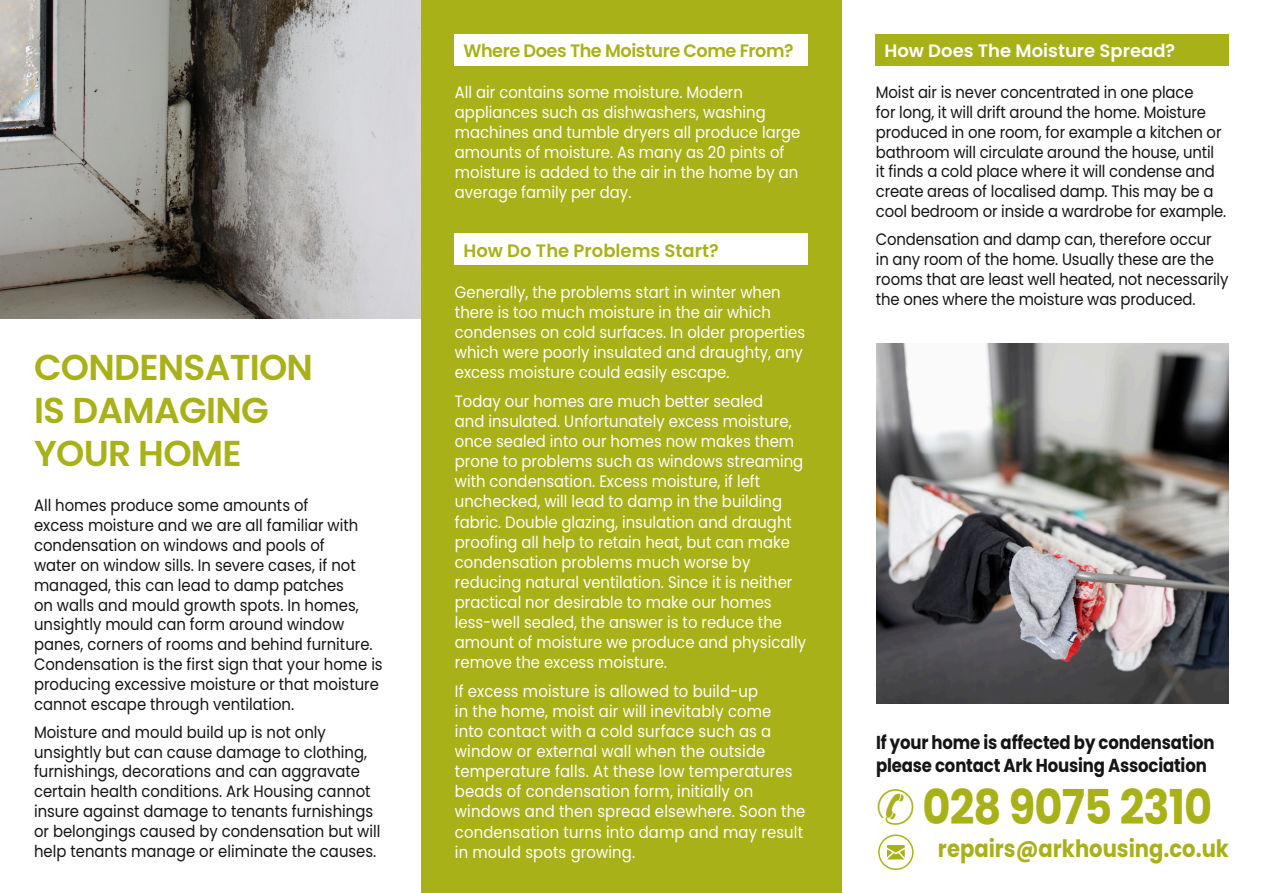
<style>
.page{position:relative;width:1263px;height:893px;background:#fff}
.page>*{position:absolute;margin:0;border:0;box-sizing:border-box;transform-origin:0 0}
.Text{font:700 48px "Poppins";letter-spacing:-.02em;color:#a9b118;scale:.9 1}
.Heading_inside{font:600 36px "Poppins";letter-spacing:-.02em;color:#a9b118}
.Text-2{font:700 24px "Poppins";color:#a9b118;scale:.88 1}
.Text-3{font:700 18.75px/22.5px "Poppins";letter-spacing:-.01em;color:#151416;scale:.88 1}
.Subhead_white{font:600 18px "Poppins";letter-spacing:-.025em;color:#a9b118}
.Subhead{font:600 18px "Poppins";color:#fff}
.Subhead_white-2{font:600 18px "Poppins";color:#a9b118}
.Text_white{font:16.5px/20.1px "Poppins";color:#fff;scale:.9 1}
.Text-4{font:16.5px/19.8px "Poppins";color:#151416;scale:.9 1}
</style>
<div class="page">
<div style="left:421px;top:0;width:421px;height:893px;background:#a9b118"></div>
<div style="left:455px;top:34px;width:353px;height:32px;background:#fff"></div>
<div style="left:455px;top:233px;width:353px;height:32px;background:#fff"></div>
<div style="left:876px;top:34px;width:353px;height:32px;background:#a9b118"></div>
<img style="left:876px;top:344px;width:353px;height:359px">
<img style="left:0;top:0;width:421px;height:319px">
<div style="left:878px;top:834px;width:35px;height:36px;border:1px solid #a9b118;border-radius:50%"></div>
<svg style="left:887px;top:845px;width:18px;height:14px"></svg>
<p class="Heading_inside" style="left:34px;top:346px;width:281px">CONDENSATION</p>
<p class="Heading_inside" style="left:34px;top:389px;width:236px">IS DAMAGING</p>
<p class="Heading_inside" style="left:34px;top:433px;width:209px">YOUR HOME</p>
<p class="Text-4" style="left:34px;top:496px;width:389px">All homes produce some amounts of<br>excess moisture and we are all familiar with condensation on windows and pools of<br>water on window sills. In severe cases, if not managed, this can lead to damp patches<br>on walls and mould growth spots. In homes, unsightly mould can form around window panes, corners of rooms and behind furniture.<br>Condensation is the first sign that your home is producing excessive moisture or that moisture cannot escape through ventilation.</p>
<p class="Text-4" style="left:34px;top:722px;width:386px">Moisture and mould build up is not only unsightly but can cause damage to clothing, furnishings, decorations and can aggravate certain health conditions. Ark Housing cannot insure against damage to tenants furnishings or belongings caused by condensation but will help tenants manage or eliminate the causes.</p>
<p class="Subhead_white" style="left:463px;top:40px;width:332px">Where Does The Moisture Come From?</p>
<p class="Text_white" style="left:455px;top:83px;width:385px">All air contains some moisture. Modern appliances such as dishwashers, washing machines and tumble dryers all produce large amounts of moisture. As many as 20 pints of moisture is added to the air in the home by an average family per day.</p>
<p class="Subhead_white-2" style="left:463px;top:240px;width:257px">How Do The Problems Start?</p>
<p class="Text_white" style="left:455px;top:282px;width:391px">Generally, the problems start in winter when there is too much moisture in the air which condenses on cold surfaces. In older properties which were poorly insulated and draughty, any excess moisture could easily escape.</p>
<p class="Text_white" style="left:455px;top:391px;width:392px">Today our homes are much better sealed<br>and insulated. Unfortunately excess moisture, once sealed into our homes now makes them prone to problems such as windows streaming with condensation. Excess moisture, if left unchecked, will lead to damp in the building fabric. Double glazing, insulation and draught proofing all help to retain heat, but can make condensation problems much worse by reducing natural ventilation. Since it is neither practical nor desirable to make our homes less-well sealed, the answer is to reduce the amount of moisture we produce and physically remove the excess moisture.</p>
<p class="Text_white" style="left:455px;top:681px;width:391px">If excess moisture is allowed to build-up<br>in the home, moist air will inevitably come<br>into contact with a cold surface such as a window or external wall when the outside temperature falls. At these low temperatures beads of condensation form, initially on windows and then spread elsewhere. Soon the condensation turns into damp and may result in mould spots growing.</p>
<p class="Subhead" style="left:884px;top:40px;width:292px">How Does The Moisture Spread?</p>
<p class="Text-4" style="left:876px;top:83px;width:391px">Moist air is never concentrated in one place<br>for long, it will drift around the home. Moisture produced in one room, for example a kitchen or bathroom will circulate around the house, until it finds a cold place where it will condense and create areas of localised damp. This may be a cool bedroom or inside a wardrobe for example.</p>
<p class="Text-4" style="left:876px;top:230px;width:393px">Condensation and damp can, therefore occur in any room of the home. Usually these are the rooms that are least well heated, not necessarily the ones where the moisture was produced.</p>
<p class="Text-3" style="left:876px;top:732px;width:386px">If your home is affected by condensation please contact Ark Housing Association</p>
<p class="Text" style="left:922px;top:780px;width:324px">028 9075 2310</p>
<p class="Text-2" style="left:938px;top:835px;width:332px">repairs@arkhousing.co.uk</p>
</div>
